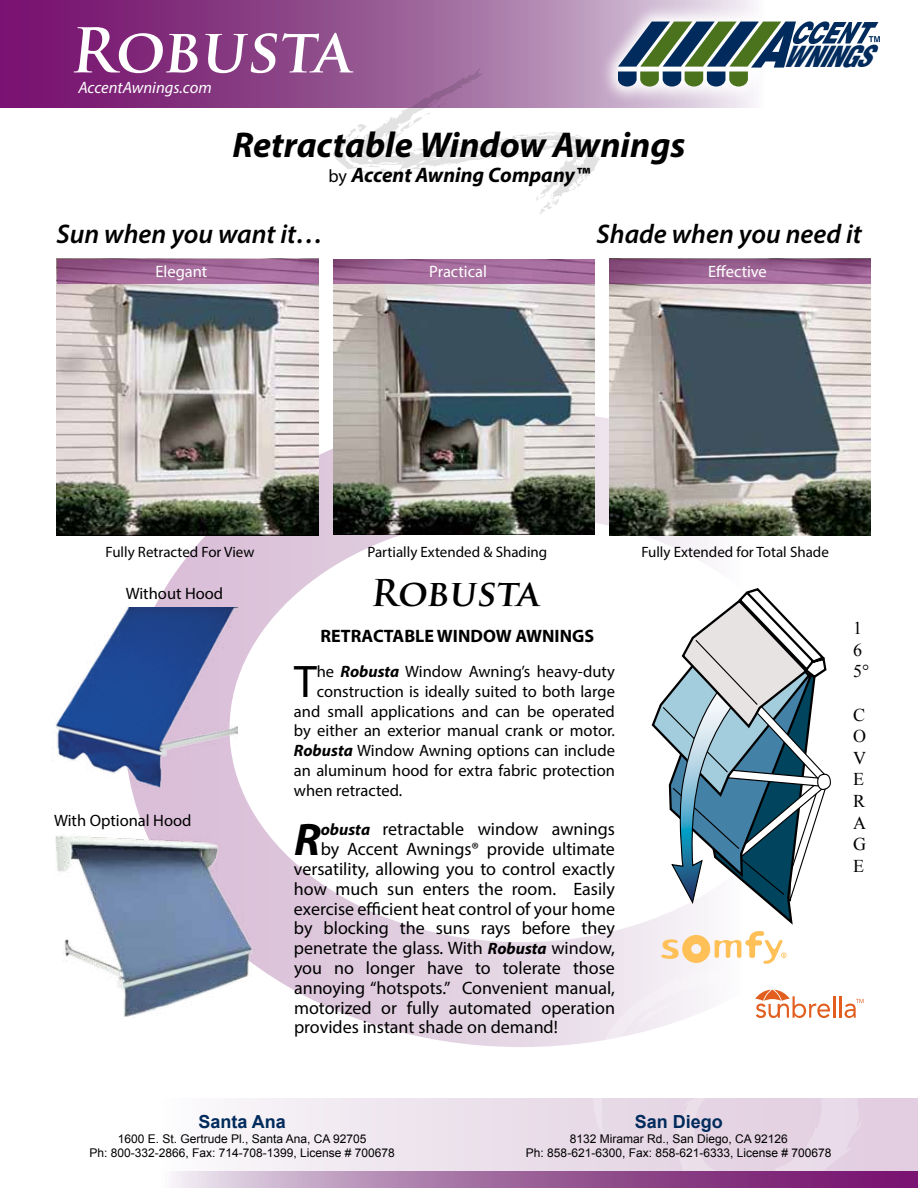
<style>
.page{position:relative;width:918px;height:1188px;background:#fff}
.page>*{position:absolute;margin:0;border:0;box-sizing:border-box;transform-origin:0 0}
.t1{font:700 60px "Trajan Pro";color:#fff}
.t2{font:45.9px "Myriad Pro";color:#000}
.t3{font:italic 700 45.9px "Myriad Pro";color:#000}
.t4{font:italic 700 36px "Myriad Pro";color:#000}
.t5{font:700 36px "Trajan Pro";color:#000}
.t6{font:italic 31.8px "Helvetica Condensed Black Se";color:#002b5c}
.t7{font:italic 600 27px "Myriad Pro";color:#000}
.t8{font:italic 700 21px "Myriad Pro";color:#000}
.t9{font:18px "Myriad Pro";color:#000}
.t10{font:700 18px "Myriad Pro";color:#000}
.t11{font:700 18px "Arial";color:#002b5c}
.t12{font:18px/21.6px "Times New Roman";color:#000}
.t13{font:16.5px "Myriad Pro";color:#000}
.t14{font:16.5px "Myriad Pro";letter-spacing:-.005em;color:#fff}
.t15{font:italic 16.5px "Myriad Pro";color:#fff}
.t16{font:15px "Myriad Pro";color:#000}
.t17{font:12px/14.4px "Arial";color:#000;text-align:center}
.s1{font-weight:400;font-style:normal;font-size:18px}
.s2{font-weight:700;font-style:italic}
.s3{font-weight:700;font-style:italic;font-size:16.5px}
</style>
<div class="page">
<div style="left:124px;top:411px;width:794px;height:636px;border:105px solid #fff;border-radius:50%"></div>
<svg style="left:0;top:0;width:754px;height:108px;background:#8e4489"></svg>
<svg style="left:235px;top:1099px;width:683px;height:72px;background:#ece2ec"></svg>
<svg style="left:588px;top:966px;width:274px;height:205px"></svg>
<svg style="left:626px;top:1031px;width:16px;height:10px"></svg>
<svg style="left:729px;top:999px;width:20px;height:1px"></svg>
<svg style="left:818px;top:1082px;width:9px;height:7px"></svg>
<svg style="left:779px;top:1143px;width:13px;height:16px"></svg>
<svg style="left:172px;top:1171px;width:746px;height:17px;background:#a1679f"></svg>
<svg style="left:290px;top:54px;width:331px;height:54px;background:#9e679c"></svg>
<svg style="left:325px;top:68px;width:276px;height:147px"></svg>
<svg style="left:661px;top:931px;width:126px;height:33px"></svg>
<img style="left:57px;top:258px;width:261px;height:278px">
<img style="left:333px;top:284px;width:261px;height:251px">
<img style="left:609px;top:258px;width:261px;height:278px">
<svg style="left:652px;top:588px;width:179px;height:337px"></svg>
<img style="left:56px;top:608px;width:181px;height:182px">
<img style="left:55px;top:835px;width:200px;height:183px">
<svg style="left:755px;top:990px;width:75px;height:28px"></svg>
<hr style="left:833px;top:996px;width:2px;height:22px;background:#e15e1f">
<hr style="left:839px;top:996px;width:3px;height:22px;background:#e15e1f">
<svg style="left:845px;top:999px;width:19px;height:19px"></svg>
<svg style="left:599px;top:3px;width:155px;height:102px;background:#ddcddf"></svg>
<svg style="left:618px;top:21px;width:262px;height:66px"></svg>
<svg style="left:57px;top:259px;width:261px;height:25px;background:#9f6494"></svg>
<svg style="left:333px;top:259px;width:261px;height:25px;background:#a26a9a"></svg>
<svg style="left:609px;top:259px;width:261px;height:25px;background:#975e8e"></svg>
<h1 class="t1" style="left:69px;top:13px;width:283px">Robusta</h1>
<p class="t15" style="left:78px;top:78px;width:135px">AccentAwnings.com</p>
<h3 class="t6" style="left:782px;top:44px;width:105px">WNINGS</h3>
<h3 class="t4" style="left:233px;top:121px;width:454px">Retractable Window Awnings</h3>
<p class="t8" style="left:328px;top:161px;width:263px"><span class="s1">by</span> Accent Awning Company™</p>
<h3 class="t7" style="left:57px;top:217px;width:268px">Sun when you want it…</h3>
<h3 class="t7" style="left:597px;top:217px;width:267px">Shade when you need it</h3>
<p class="t14" style="left:156px;top:261px;width:53px">Elegant</p>
<p class="t14" style="left:429px;top:261px;width:59px">Practical</p>
<p class="t14" style="left:708px;top:261px;width:60px">Effective</p>
<p class="t16" style="left:106px;top:543px;width:150px">Fully Retracted For View</p>
<p class="t16" style="left:367px;top:543px;width:181px">Partially Extended &amp; Shading</p>
<p class="t16" style="left:641px;top:543px;width:189px">Fully Extended for Total Shade</p>
<p class="t13" style="left:126px;top:584px;width:99px">Without Hood</p>
<p class="t13" style="left:54px;top:810px;width:139px">With Optional Hood</p>
<h3 class="t5" style="left:370px;top:571px;width:170px">Robusta</h3>
<p class="t10" style="left:321px;top:624px;width:275px">RETRACTABLE WINDOW AWNINGS</p>
<h2 class="t2" style="left:294px;top:653px;width:24px">T</h2>
<p class="t13" style="left:317px;top:661px;width:300px">he <span class="s2">Robusta</span> Window Awning’s heavy-duty</p>
<p class="t13" style="left:317px;top:681px;width:300px">construction is ideally suited to both large</p>
<p class="t13" style="left:294px;top:701px;width:322px">and small applications and can be operated</p>
<p class="t13" style="left:294px;top:721px;width:323px">by either an exterior manual crank or motor.</p>
<p class="t13" style="left:294px;top:740px;width:322px"><span class="s2">Robusta</span> Window Awning options can include</p>
<p class="t13" style="left:294px;top:760px;width:323px">an aluminum hood for extra fabric protection</p>
<p class="t13" style="left:294px;top:780px;width:110px">when retracted.</p>
<h2 class="t3" style="left:294px;top:810px;width:28px">R</h2>
<p class="t9" style="left:321px;top:818px;width:296px"><span class="s3">obusta</span> retractable window awnings</p>
<p class="t9" style="left:321px;top:838px;width:296px">by Accent Awnings® provide ultimate</p>
<p class="t9" style="left:294px;top:858px;width:323px">versatility, allowing you to control exactly</p>
<p class="t9" style="left:294px;top:878px;width:322px">how much sun enters the room. Easily</p>
<p class="t9" style="left:294px;top:897px;width:323px">exercise efficient heat control of your home</p>
<p class="t9" style="left:294px;top:917px;width:322px">by blocking the suns rays before they</p>
<p class="t9" style="left:294px;top:937px;width:323px">penetrate the glass. With <span class="s3">Robusta</span> window,</p>
<p class="t9" style="left:294px;top:957px;width:322px">you no longer have to tolerate those</p>
<p class="t9" style="left:294px;top:977px;width:323px">annoying “hotspots.” Convenient manual,</p>
<p class="t9" style="left:294px;top:996px;width:323px">motorized or fully automated operation</p>
<p class="t9" style="left:294px;top:1016px;width:265px">provides instant shade on demand!</p>
<p class="t12" style="left:853px;top:617px;width:18px">1<br>6<br>5°</p>
<p class="t12" style="left:853px;top:704px;width:14px;text-align:justify">C O V E R A G E</p>
<p class="t11" style="left:199px;top:1110px;width:89px">Santa Ana</p>
<p class="t17" style="left:89px;top:1132px;width:307px">1600 E. St. Gertrude Pl., Santa Ana, CA 92705<br>Ph: 800-332-2866, Fax: 714-708-1399, License # 700678</p>
<p class="t11" style="left:635px;top:1110px;width:90px">San Diego</p>
<p class="t17" style="left:526px;top:1132px;width:307px">8132 Miramar Rd., San Diego, CA 92126<br>Ph: 858-621-6300, Fax: 858-621-6333, License # 700678</p>
</div>
